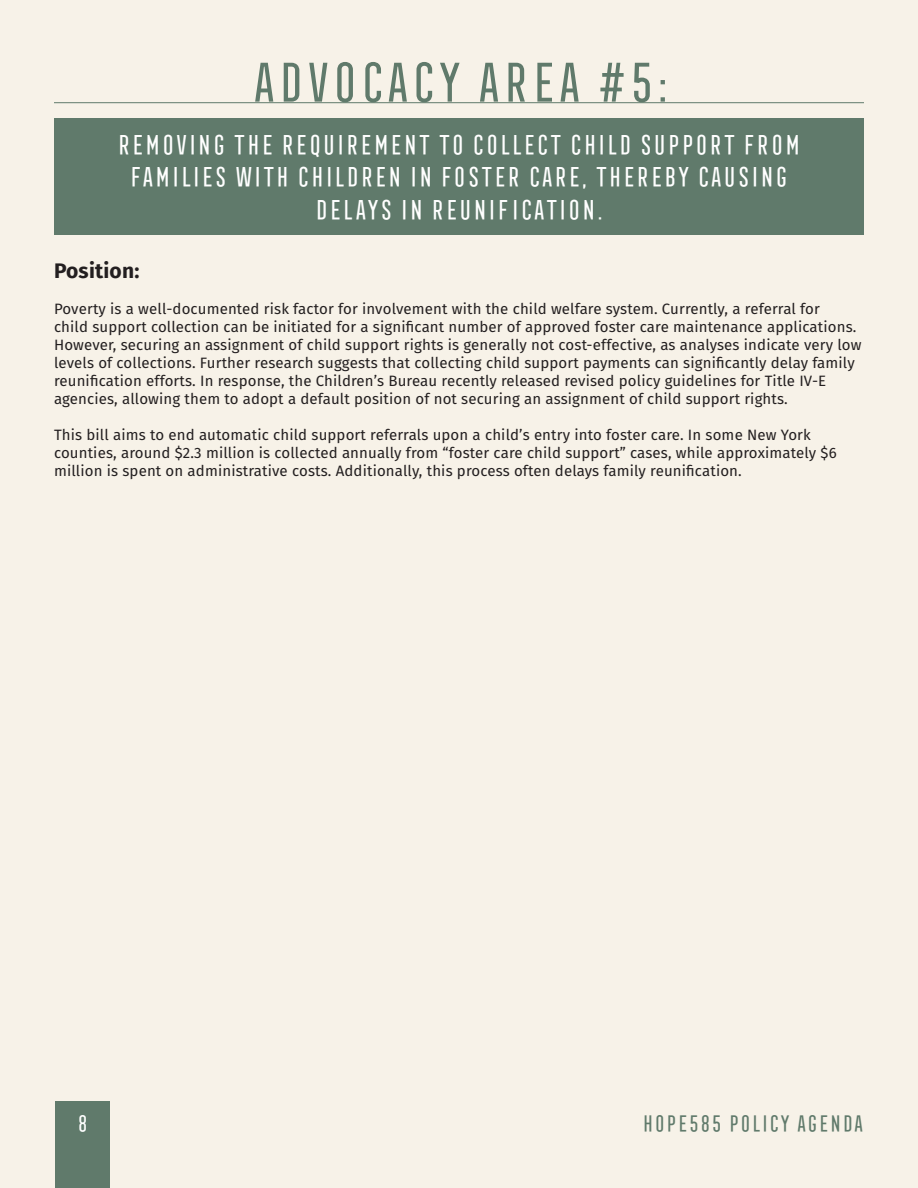
<style>
.page{position:relative;width:918px;height:1188px;background:#f7f2e8}
.page>*{position:absolute;margin:0;border:0;box-sizing:border-box;transform-origin:0 0}
.t1{font:54px "Frontage Condensed";letter-spacing:-.05em;color:#607a6b}
.t2{font:27px/32.4px "Frontage Condensed";letter-spacing:-.05em;color:#fff;text-align:center}
.t3{font:22.5px "Frontage Condensed";letter-spacing:-.05em;color:#607a6b}
.t4{font:22.5px "Frontage Condensed";color:#fff}
.t5{font:700 21px "Fira Sans";letter-spacing:.01em;color:#231f20}
.t6{font:15px/18px "Fira Sans";letter-spacing:.01em;color:#231f20}
</style>
<div class="page">
<div style="left:55px;top:1102px;width:54px;height:86px;background:#607a6b"></div>
<hr style="left:54px;top:102px;width:810px;height:1px;background:#607a6b">
<div style="left:54px;top:118px;width:810px;height:116px;background:#607a6b"></div>
<p class="t1" style="left:249px;top:53px;width:422px">ADVOCACY AREA #5:</p>
<p class="t2" style="left:115px;top:129px;width:687px">REMOVING THE REQUIREMENT TO COLLECT CHILD SUPPORT FROM<br>FAMILIES WITH CHILDREN IN FOSTER CARE, THEREBY CAUSING<br>DELAYS IN REUNIFICATION.</p>
<p class="t5" style="left:54px;top:253px;width:87px">Position:</p>
<p class="t6" style="left:54px;top:299px;width:809px">Poverty is a well-documented risk factor for involvement with the child welfare system. Currently, a referral for<br>child support collection can be initiated for a significant number of approved foster care maintenance applications.<br>However, securing an assignment of child support rights is generally not cost-effective, as analyses indicate very low levels of collections. Further research suggests that collecting child support payments can significantly delay family reunification efforts. In response, the Children’s Bureau recently released revised policy guidelines for Title IV-E agencies, allowing them to adopt a default position of not securing an assignment of child support rights.</p>
<p class="t6" style="left:54px;top:425px;width:784px">This bill aims to end automatic child support referrals upon a child’s entry into foster care. In some New York counties, around $2.3 million is collected annually from “foster care child support” cases, while approximately $6 million is spent on administrative costs. Additionally, this process often delays family reunification.</p>
<h3 class="t4" style="left:76px;top:1112px;width:14px">8</h3>
<h3 class="t3" style="left:641px;top:1112px;width:225px">HOPE585 POLICY AGENDA</h3>
</div>
